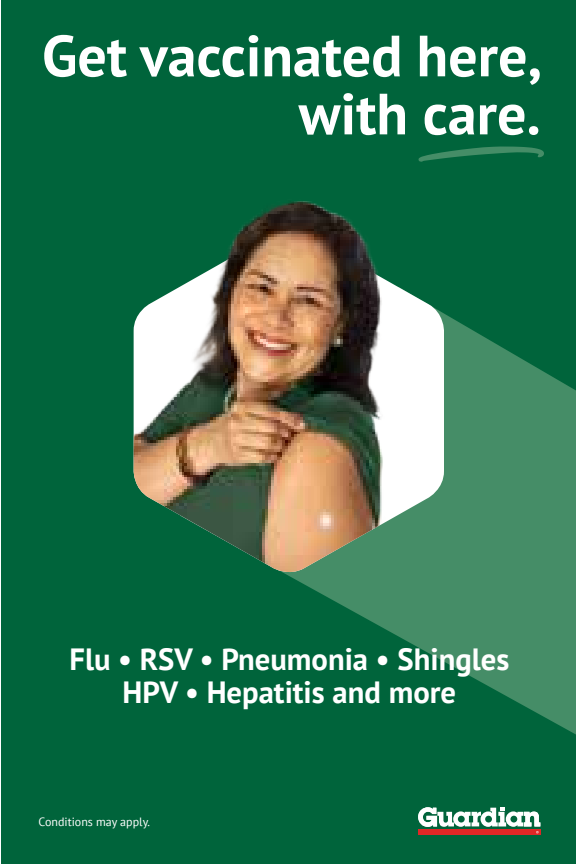
<style>
.page{position:relative;width:576px;height:864px;background:#fff}
.page>*{position:absolute;margin:0;border:0;box-sizing:border-box;transform-origin:0 0}
.t1{font:700 58px/58px "PT Sans";color:#fff;text-align:right}
.t2{font:700 30.8px/32.8px "PT Sans";color:#fff;text-align:center}
.t3{font:12px "PT Sans";color:#fff}
</style>
<div class="page">
<div style="left:1px;top:0;width:575px;height:864px;background:#00643b"></div>
<svg style="left:291px;top:313px;width:285px;height:422px;fill:#458d67"></svg>
<img style="left:134px;top:312px;width:310px;height:260px">
<img style="left:134px;top:201px;width:307px;height:210px">
<div style="left:418px;top:830px;width:122px;height:5px;background:#e02726"></div>
<svg style="left:418px;top:807px;width:122px;height:26px"></svg>
<svg style="left:418px;top:146px;width:126px;height:16px"></svg>
<h1 class="t1" style="left:42px;top:26px;width:500px">Get vaccinated here, with care.</h1>
<p class="t2" style="left:69px;top:642px;width:441px">Flu • RSV • Pneumonia • Shingles<br>HPV • Hepatitis and more</p>
<p class="t3" style="left:39px;top:814px;width:113px">Conditions may apply.</p>
</div>
